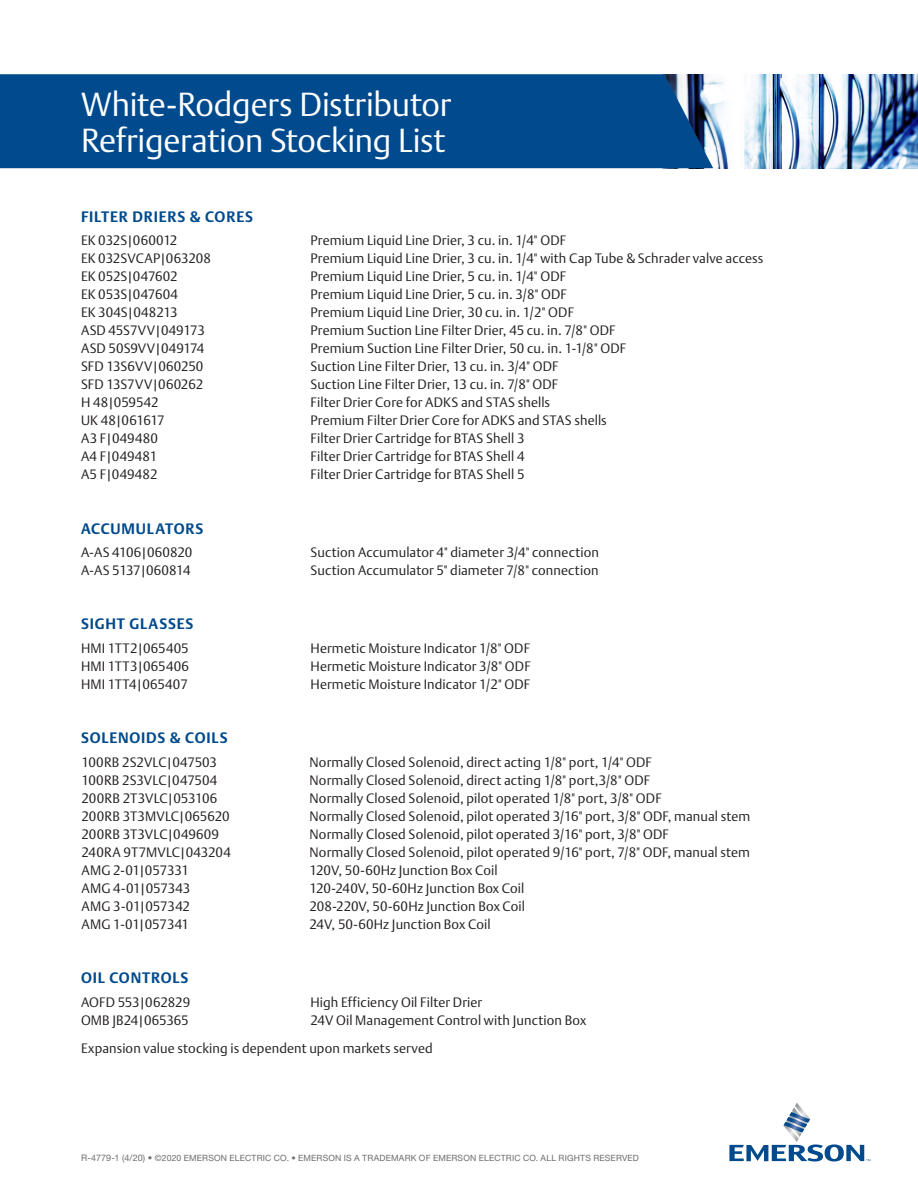
<style>
.page{position:relative;width:918px;height:1188px;background:#fff}
.page>*{position:absolute;margin:0;border:0;box-sizing:border-box;transform-origin:0 0}
.t1{font:300 33px/36px "DTL Argo T";letter-spacing:-.005em;color:#fff}
.t2{font:700 15px "DTL Argo T";letter-spacing:.055em;color:#004a8d}
.t3{font:300 13.5px "DTL Argo T";letter-spacing:.01em;color:#231f20}
.t4{font:300 13.5px "DTL Argo T";letter-spacing:-.01em;color:#231f20}
.t5{font:300 13.5px "DTL Argo T";letter-spacing:-.02em;color:#231f20}
.t6{font:300 13.5px "DTL Argo T";letter-spacing:-.025em;color:#231f20}
.t7{font:8.7px "Helvetica Neue LT Std";letter-spacing:.02em;color:#6c6d70}
.s1{font-size:9px}
</style>
<div class="page">
<img style="left:713px;top:74px;width:205px;height:94px">
<div style="left:0;top:74px;width:713px;height:94px;background:#004a8d"></div>
<svg style="left:729px;top:1103px;width:141px;height:59px"></svg>
<p class="t1" style="left:81px;top:86px;width:372px">White-Rodgers Distributor<br>Refrigeration Stocking List</p>
<p class="t2" style="left:81px;top:208px;width:174px">FILTER DRIERS &amp; CORES</p>
<p class="t3" style="left:81px;top:233px;width:98px">EK 032S|060012</p>
<p class="t3" style="left:310px;top:233px;width:257px">Premium Liquid Line Drier, 3 cu. in. 1/4" ODF</p>
<p class="t3" style="left:81px;top:251px;width:132px">EK 032SVCAP|063208</p>
<p class="t3" style="left:310px;top:251px;width:454px">Premium Liquid Line Drier, 3 cu. in. 1/4" with Cap Tube &amp; Schrader valve access</p>
<p class="t3" style="left:81px;top:269px;width:98px">EK 052S|047602</p>
<p class="t3" style="left:310px;top:269px;width:257px">Premium Liquid Line Drier, 5 cu. in. 1/4" ODF</p>
<p class="t3" style="left:81px;top:287px;width:99px">EK 053S|047604</p>
<p class="t3" style="left:310px;top:287px;width:258px">Premium Liquid Line Drier, 5 cu. in. 3/8" ODF</p>
<p class="t3" style="left:81px;top:305px;width:98px">EK 304S|048213</p>
<p class="t3" style="left:310px;top:305px;width:265px">Premium Liquid Line Drier, 30 cu. in. 1/2" ODF</p>
<p class="t3" style="left:81px;top:323px;width:126px">ASD 45S7VV|049173</p>
<p class="t3" style="left:310px;top:323px;width:307px">Premium Suction Line Filter Drier, 45 cu. in. 7/8" ODF</p>
<p class="t3" style="left:81px;top:341px;width:125px">ASD 50S9VV|049174</p>
<p class="t3" style="left:310px;top:341px;width:317px">Premium Suction Line Filter Drier, 50 cu. in. 1-1/8" ODF</p>
<p class="t3" style="left:81px;top:359px;width:124px">SFD 13S6VV|060250</p>
<p class="t3" style="left:310px;top:359px;width:250px">Suction Line Filter Drier, 13 cu. in. 3/4" ODF</p>
<p class="t3" style="left:81px;top:377px;width:124px">SFD 13S7VV|060262</p>
<p class="t3" style="left:310px;top:377px;width:249px">Suction Line Filter Drier, 13 cu. in. 7/8" ODF</p>
<p class="t4" style="left:81px;top:395px;width:79px">H 48|059542</p>
<p class="t3" style="left:310px;top:395px;width:241px">Filter Drier Core for ADKS and STAS shells</p>
<p class="t6" style="left:81px;top:413px;width:85px">UK 48|061617</p>
<p class="t3" style="left:310px;top:413px;width:298px">Premium Filter Drier Core for ADKS and STAS shells</p>
<p class="t3" style="left:81px;top:431px;width:78px">A3 F|049480</p>
<p class="t3" style="left:310px;top:431px;width:216px">Filter Drier Cartridge for BTAS Shell 3</p>
<p class="t3" style="left:81px;top:449px;width:78px">A4 F|049481</p>
<p class="t3" style="left:310px;top:449px;width:216px">Filter Drier Cartridge for BTAS Shell 4</p>
<p class="t3" style="left:81px;top:467px;width:78px">A5 F|049482</p>
<p class="t3" style="left:310px;top:467px;width:216px">Filter Drier Cartridge for BTAS Shell 5</p>
<p class="t2" style="left:81px;top:519px;width:124px">ACCUMULATORS</p>
<p class="t3" style="left:81px;top:544px;width:113px">A-AS 4106|060820</p>
<p class="t3" style="left:310px;top:544px;width:290px">Suction Accumulator 4" diameter 3/4" connection</p>
<p class="t5" style="left:81px;top:562px;width:111px">A-AS 5137|060814</p>
<p class="t3" style="left:310px;top:562px;width:290px">Suction Accumulator 5" diameter 7/8" connection</p>
<p class="t2" style="left:81px;top:615px;width:114px">SIGHT GLASSES</p>
<p class="t3" style="left:81px;top:640px;width:109px">HMI 1TT2|065405</p>
<p class="t3" style="left:310px;top:640px;width:221px">Hermetic Moisture Indicator 1/8" ODF</p>
<p class="t3" style="left:81px;top:658px;width:110px">HMI 1TT3|065406</p>
<p class="t3" style="left:310px;top:658px;width:222px">Hermetic Moisture Indicator 3/8" ODF</p>
<p class="t3" style="left:81px;top:676px;width:108px">HMI 1TT4|065407</p>
<p class="t3" style="left:310px;top:676px;width:221px">Hermetic Moisture Indicator 1/2" ODF</p>
<p class="t2" style="left:81px;top:729px;width:148px">SOLENOIDS &amp; COILS</p>
<p class="t3" style="left:82px;top:754px;width:137px">100RB 2S2VLC|047503</p>
<p class="t3" style="left:310px;top:754px;width:344px">Normally Closed Solenoid, direct acting 1/8" port, 1/4" ODF</p>
<p class="t3" style="left:82px;top:772px;width:137px">100RB 2S3VLC|047504</p>
<p class="t3" style="left:310px;top:772px;width:342px">Normally Closed Solenoid, direct acting 1/8" port,3/8" ODF</p>
<p class="t3" style="left:82px;top:790px;width:137px">200RB 2T3VLC|053106</p>
<p class="t3" style="left:310px;top:790px;width:354px">Normally Closed Solenoid, pilot operated 1/8" port, 3/8" ODF</p>
<p class="t3" style="left:82px;top:808px;width:150px">200RB 3T3MVLC|065620</p>
<p class="t3" style="left:310px;top:808px;width:442px">Normally Closed Solenoid, pilot operated 3/16" port, 3/8" ODF, manual stem</p>
<p class="t3" style="left:82px;top:826px;width:139px">200RB 3T3VLC|049609</p>
<p class="t3" style="left:310px;top:826px;width:361px">Normally Closed Solenoid, pilot operated 3/16" port, 3/8" ODF</p>
<p class="t3" style="left:82px;top:844px;width:151px">240RA 9T7MVLC|043204</p>
<p class="t3" style="left:310px;top:844px;width:442px">Normally Closed Solenoid, pilot operated 9/16" port, 7/8" ODF, manual stem</p>
<p class="t4" style="left:82px;top:862px;width:109px">AMG 2-01|057331</p>
<p class="t3" style="left:310px;top:862px;width:190px">120V, 50-60Hz Junction Box Coil</p>
<p class="t3" style="left:82px;top:880px;width:110px">AMG 4-01|057343</p>
<p class="t3" style="left:310px;top:880px;width:216px">120-240V, 50-60Hz Junction Box Coil</p>
<p class="t3" style="left:82px;top:898px;width:110px">AMG 3-01|057342</p>
<p class="t3" style="left:310px;top:898px;width:217px">208-220V, 50-60Hz Junction Box Coil</p>
<p class="t3" style="left:82px;top:916px;width:109px">AMG 1-01|057341</p>
<p class="t3" style="left:310px;top:916px;width:183px">24V, 50-60Hz Junction Box Coil</p>
<p class="t2" style="left:81px;top:969px;width:109px">OIL CONTROLS</p>
<p class="t3" style="left:81px;top:994px;width:111px">AOFD 553|062829</p>
<p class="t3" style="left:310px;top:994px;width:173px">High Efficiency Oil Filter Drier</p>
<p class="t3" style="left:81px;top:1012px;width:109px">OMB JB24|065365</p>
<p class="t3" style="left:310px;top:1012px;width:277px">24V Oil Management Control with Junction Box</p>
<p class="t3" style="left:81px;top:1040px;width:353px">Expansion value stocking is dependent upon markets served</p>
<p class="t7" style="left:81px;top:1153px;width:559px"><span class="s1">R-4779-1 (4/20) •</span> ©2020 EMERSON ELECTRIC CO. • EMERSON IS A TRADEMARK OF EMERSON ELECTRIC CO. ALL RIGHTS RESERVED</p>
</div>
